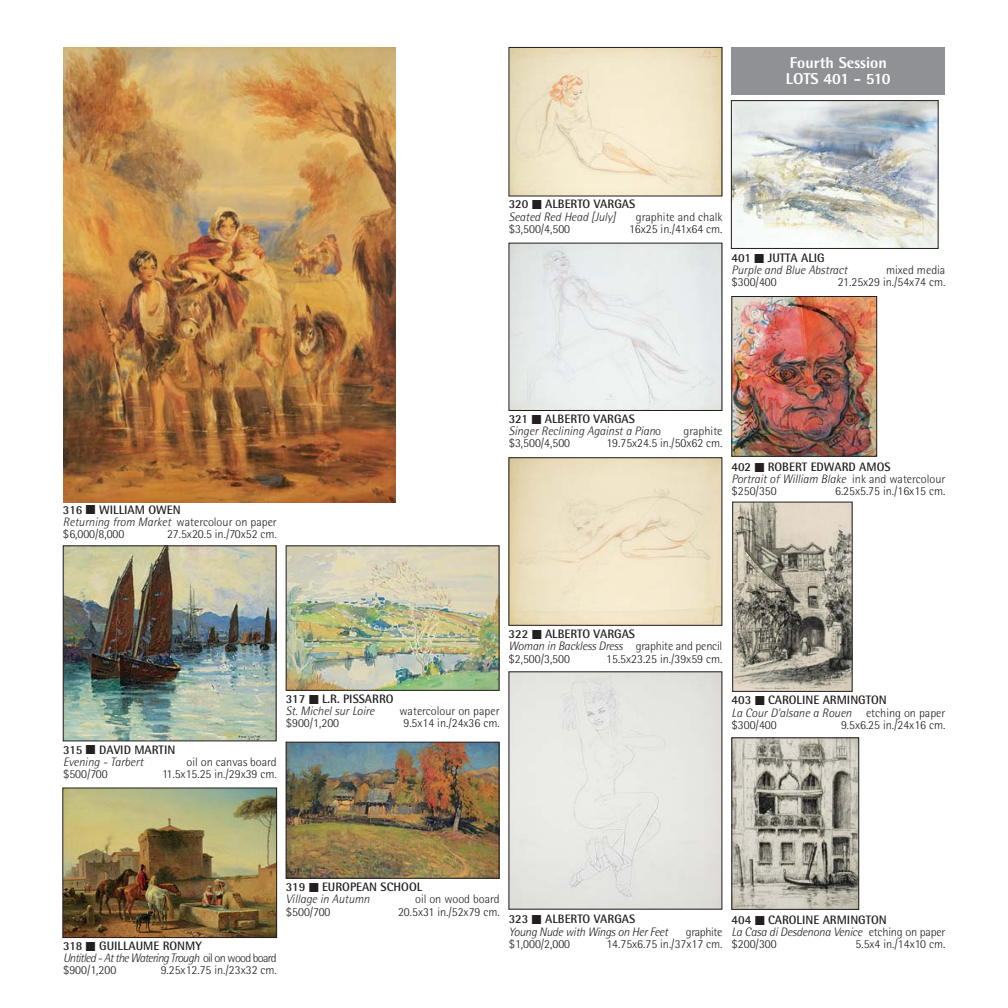
<style>
.page{position:relative;width:1008px;height:1008px;background:#fff}
.page>*{position:absolute;margin:0;border:0;box-sizing:border-box;transform-origin:0 0}
.t1{font:800 15.75px/15.8px "Rotis Semi Sans";color:#fff}
.t2{font:300 12.25px/12.2px "Rotis Semi Sans";color:#231f20}
.t3{font:italic 300 12.25px/12.2px "Rotis Semi Sans";color:#231f20}
.t4{font:700 12.25px "Rotis Semi Sans";color:#231f20}
.t5{font:italic 300 12.25px/12.2px "Rotis Semi Sans";letter-spacing:-.055em;color:#231f20}
.t6{font:italic 300 12.25px "Rotis Semi Sans";letter-spacing:-.025em;color:#231f20}
.t7{font:300 12.25px "Rotis Semi Sans";letter-spacing:-.025em;color:#231f20}
.s1{font-weight:700}
.s2{font-style:italic}
.s3{font-weight:700;font-style:normal}
.s4{font-style:normal}
</style>
<div class="page">
<img style="left:511px;top:245px;width:209px;height:164px">
<img style="left:511px;top:49px;width:209px;height:145px">
<div style="left:509px;top:47px;width:213px;height:149px;border:1px solid #231f20"></div>
<img style="left:63px;top:47px;width:333px;height:456px">
<img style="left:288px;top:744px;width:209px;height:132px">
<div style="left:286px;top:742px;width:213px;height:136px;border:1px solid #231f20"></div>
<img style="left:288px;top:548px;width:209px;height:141px">
<div style="left:286px;top:546px;width:213px;height:145px;border:1px solid #231f20"></div>
<img style="left:511px;top:459px;width:209px;height:165px">
<div style="left:509px;top:457px;width:213px;height:169px;border:1px solid #231f20"></div>
<div style="left:511px;top:674px;width:209px;height:233px;background:#e6e6e2"></div>
<img style="left:65px;top:548px;width:209px;height:191px">
<div style="left:63px;top:546px;width:213px;height:195px;border:1px solid #231f20"></div>
<img style="left:65px;top:790px;width:210px;height:146px">
<div style="left:63px;top:788px;width:214px;height:150px;border:1px solid #231f20"></div>
<div style="left:732px;top:47px;width:213px;height:47px;background:#8f9194"></div>
<img style="left:734px;top:298px;width:141px;height:157px">
<div style="left:732px;top:296px;width:145px;height:161px;border:1px solid #231f20"></div>
<img style="left:734px;top:504px;width:116px;height:186px">
<div style="left:732px;top:502px;width:120px;height:190px;border:1px solid #231f20"></div>
<img style="left:733px;top:102px;width:203px;height:145px">
<div style="left:731px;top:100px;width:207px;height:149px;border:1px solid #231f20"></div>
<img style="left:734px;top:740px;width:123px;height:168px">
<div style="left:732px;top:738px;width:127px;height:172px;border:1px solid #231f20"></div>
<p class="t1" style="left:786px;top:57px;width:106px">Fourth Session<br>LOTS 401 - 510</p>
<p class="t4" style="left:509px;top:200px;width:21px">320</p>
<p class="t4" style="left:545px;top:200px;width:92px">ALBERTO VARGAS</p>
<p class="t3" style="left:509px;top:212px;width:108px">Seated Red Head [July]</p>
<p class="t2" style="left:636px;top:212px;width:88px">graphite and chalk</p>
<p class="t2" style="left:509px;top:224px;width:63px">$3,500/4,500</p>
<p class="t2" style="left:629px;top:224px;width:95px">16x25 in./41x64 cm.</p>
<p class="t4" style="left:732px;top:253px;width:21px">401</p>
<p class="t4" style="left:768px;top:253px;width:58px">JUTTA ALIG</p>
<p class="t3" style="left:732px;top:265px;width:117px">Purple and Blue Abstract</p>
<p class="t2" style="left:886px;top:265px;width:61px">mixed media</p>
<p class="t2" style="left:732px;top:277px;width:47px">$300/400</p>
<p class="t2" style="left:838px;top:277px;width:109px">21.25x29 in./54x74 cm.</p>
<p class="t2" style="left:63px;top:505px;width:215px;text-indent:36px"><span class="s1">WILLIAM OWEN<br></span><span class="s2">Returning from Market</span> watercolour on paper $6,000/8,000</p>
<p class="t4" style="left:63px;top:505px;width:21px">316</p>
<p class="t2" style="left:167px;top:529px;width:111px">27.5x20.5 in./70x52 cm.</p>
<p class="t3" style="left:509px;top:414px;width:154px;text-indent:36px"><span class="s3">ALBERTO VARGAS<br></span>Singer Reclining Against a Pian<span class="s4">o</span></p>
<p class="t4" style="left:509px;top:414px;width:21px">321</p>
<p class="t2" style="left:684px;top:426px;width:40px">graphite</p>
<p class="t2" style="left:509px;top:438px;width:63px">$3,500/4,500</p>
<p class="t2" style="left:606px;top:438px;width:118px">19.75x24.5 in./50x62 cm.</p>
<p class="t2" style="left:732px;top:462px;width:215px;text-indent:36px"><span class="s1">ROBERT EDWARD AMOS<br></span><span class="s2">Portrait of William Blake</span> ink and watercolour $250/350</p>
<p class="t4" style="left:732px;top:462px;width:21px">402</p>
<p class="t2" style="left:835px;top:486px;width:112px">6.25x5.75 in./16x15 cm.</p>
<p class="t2" style="left:509px;top:629px;width:215px;text-indent:36px"><span class="s1">ALBERTO VARGAS<br></span><span class="s2">Woman in Backless Dress</span> graphite and pencil $2,500/3,500</p>
<p class="t4" style="left:509px;top:630px;width:21px">322</p>
<p class="t2" style="left:606px;top:654px;width:118px">15.5x23.25 in./39x59 cm.</p>
<p class="t4" style="left:63px;top:745px;width:21px">315</p>
<p class="t4" style="left:99px;top:745px;width:78px">DAVID MARTIN</p>
<p class="t3" style="left:63px;top:757px;width:82px">Evening - Tarbert</p>
<p class="t2" style="left:187px;top:757px;width:92px">oil on canvas board</p>
<p class="t2" style="left:63px;top:769px;width:46px">$500/700</p>
<p class="t2" style="left:162px;top:769px;width:116px">11.5x15.25 in./29x39 cm.</p>
<p class="t4" style="left:286px;top:694px;width:21px">317</p>
<p class="t4" style="left:322px;top:694px;width:73px">L.R. PISSARRO</p>
<p class="t3" style="left:286px;top:706px;width:90px">St. Michel sur Loire</p>
<p class="t2" style="left:399px;top:706px;width:102px">watercolour on paper</p>
<p class="t2" style="left:286px;top:718px;width:55px">$900/1,200</p>
<p class="t2" style="left:403px;top:718px;width:98px">9.5x14 in./24x36 cm.</p>
<p class="t2" style="left:732px;top:695px;width:215px;text-indent:36px"><span class="s1">CAROLINE ARMINGTON<br></span><span class="s2">La Cour D'alsane a Rouen</span> etching on paper $300/400</p>
<p class="t4" style="left:732px;top:696px;width:21px">403</p>
<p class="t2" style="left:841px;top:720px;width:106px">9.5x6.25 in./24x16 cm.</p>
<p class="t5" style="left:63px;top:941px;width:215px;text-indent:36px"><span class="s3">GUILLAUME RONMY<br></span>Untitled - At the Watering Trough <span class="s4">oil on wood board $900/1,200</span></p>
<p class="t4" style="left:63px;top:941px;width:21px">318</p>
<p class="t2" style="left:161px;top:965px;width:118px">9.25x12.75 in./23x32 cm.</p>
<p class="t4" style="left:286px;top:883px;width:21px">319</p>
<p class="t4" style="left:322px;top:883px;width:102px">EUROPEAN SCHOOL</p>
<p class="t3" style="left:286px;top:894px;width:85px">Village in Autumn</p>
<p class="t2" style="left:415px;top:894px;width:86px">oil on wood board</p>
<p class="t2" style="left:286px;top:907px;width:46px">$500/700</p>
<p class="t2" style="left:398px;top:907px;width:103px">20.5x31 in./52x79 cm.</p>
<p class="t4" style="left:509px;top:915px;width:21px">323</p>
<p class="t4" style="left:545px;top:915px;width:92px">ALBERTO VARGAS</p>
<p class="t6" style="left:509px;top:927px;width:161px">Young Nude with Wings on Her Feet</p>
<p class="t7" style="left:686px;top:927px;width:38px">graphite</p>
<p class="t2" style="left:509px;top:939px;width:63px">$1,000/2,000</p>
<p class="t2" style="left:606px;top:939px;width:118px">14.75x6.75 in./37x17 cm.</p>
<p class="t3" style="left:732px;top:915px;width:215px;text-indent:36px"><span class="s3">CAROLINE ARMINGTON<br></span>La Casa di Desdenona Venice <span class="s4">etching on paper $200/300</span></p>
<p class="t4" style="left:732px;top:915px;width:21px">404</p>
<p class="t2" style="left:856px;top:939px;width:91px">5.5x4 in./14x10 cm.</p>
</div>
